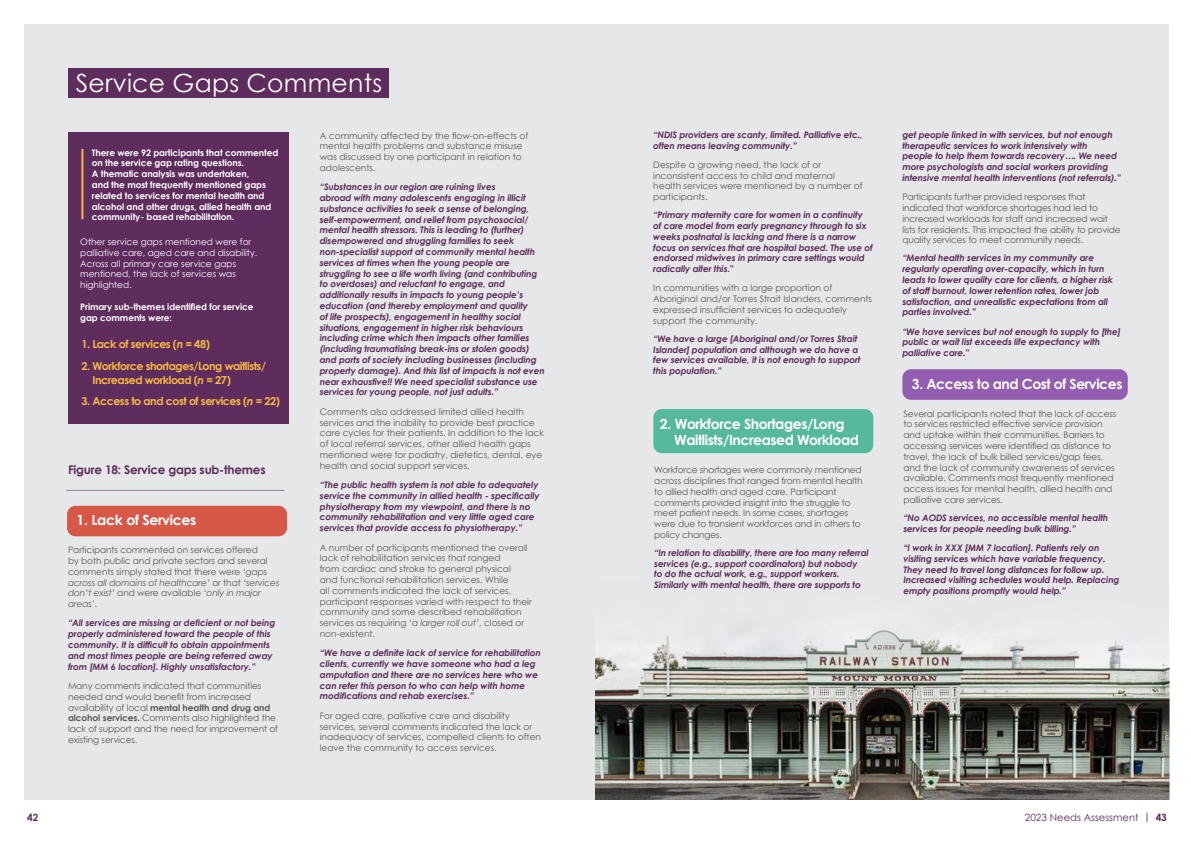
<style>
.page{position:relative;width:1191px;height:842px;background:#fff}
.page>*{position:absolute;margin:0;border:0;box-sizing:border-box;transform-origin:0 0}
.t1{font:25.1px "Century Gothic";letter-spacing:.01em;color:#fff}
.t2{font:700 14px/16.8px "Century Gothic";letter-spacing:-.03em;color:#fff}
.t3{font:700 12px "Century Gothic";letter-spacing:-.02em;color:#5e2c5d}
.t4{font:700 11px/14px "Century Gothic";letter-spacing:-.04em;color:#f7b942}
.t5{font:10px "Century Gothic";color:#5e2c5d}
.t6{font:700 10px "Century Gothic";color:#5e2c5d}
.t7{font:italic 700 9px/10.8px "Century Gothic";letter-spacing:-.015em;color:#5e2c5d}
.t8{font:9px/10.8px "Century Gothic";letter-spacing:-.005em;color:#58595b}
.t9{font:700 9px/10.8px "Century Gothic";letter-spacing:-.01em;color:#fff}
.t10{font:9px/10.8px "Century Gothic";color:#fff}
.s1{font-style:italic}
.s2{font-weight:700}
.s3{font-style:normal}
</style>
<div class="page">
<div style="left:25px;top:24px;width:1144px;height:775px;background:#e6e7e8"></div>
<div style="left:68px;top:68px;width:321px;height:30px;background:#5e2c5d"></div>
<hr style="left:66px;top:490px;width:218px;height:1px;background:#9b7f99">
<div style="left:67px;top:506px;width:220px;height:30px;background:#d75846;border-radius:9px"></div>
<div style="left:902px;top:369px;width:225px;height:31px;background:#935db1;border-radius:9px"></div>
<img style="left:595px;top:630px;width:574px;height:169px">
<div style="left:653px;top:409px;width:220px;height:44px;background:#56b99e;border-radius:9px"></div>
<div style="left:68px;top:133px;width:220px;height:291px;background:#5e2c5d"></div>
<hr style="left:81px;top:149px;width:2px;height:70px;background:#f7b942">
<h1 class="t1" style="left:76px;top:67px;width:308px">Service Gaps Comments</h1>
<p class="t9" style="left:92px;top:147px;width:188px">There were 92 participants that commented on the service gap rating questions.<br>A thematic analysis was undertaken,<br>and the most frequently mentioned gaps related to services for mental health and alcohol and other drugs, allied health and community- based rehabilitation.</p>
<p class="t10" style="left:80px;top:236px;width:178px">Other service gaps mentioned were for palliative care, aged care and disability.<br>Across all primary care service gaps mentioned, the lack of services was highlighted.</p>
<p class="t9" style="left:80px;top:301px;width:175px">Primary sub-themes identified for service gap comments were:</p>
<p class="t4" style="left:81px;top:337px;width:130px">1. Lack of services (<span class="s1">n</span> = 48)</p>
<p class="t4" style="left:92px;top:358px;width:175px;text-indent:-11px">2. Workforce shortages/Long waitlists/<br>Increased workload (<span class="s1">n</span> = 27)</p>
<p class="t4" style="left:81px;top:394px;width:200px">3. Access to and cost of services (<span class="s1">n</span> = 22)</p>
<h3 class="t3" style="left:68px;top:462px;width:199px">Figure 18: Service gaps sub-themes</h3>
<h2 class="t2" style="left:77px;top:511px;width:121px">1. Lack of Services</h2>
<p class="t8" style="left:68px;top:544px;width:213px">Participants commented on services offered<br>by both public and private sectors and several comments simply stated that there were <span class="s1">‘gaps across all domains of healthcare’</span> or that <span class="s1">‘services don’t exist’</span> and were available <span class="s1">‘only in major areas’.</span></p>
<p class="t7" style="left:68px;top:617px;width:209px">“All services are missing or deficient or not being properly administered toward the people of this community. It is difficult to obtain appointments and most times people are being referred away from [MM 6 location]. Highly unsatisfactory.”</p>
<p class="t8" style="left:68px;top:680px;width:212px">Many comments indicated that communities needed and would benefit from increased availability of local <span class="s2">mental health and drug and alcohol services.</span> Comments also highlighted the lack of support and the need for improvement of existing services.</p>
<p class="t8" style="left:320px;top:130px;width:210px">A community affected by the flow-on-effects of mental health problems and substance misuse was discussed by one participant in relation to adolescents.</p>
<p class="t7" style="left:320px;top:181px;width:226px">“Substances in our region are ruining lives<br>abroad with many adolescents engaging in illicit substance activities to seek a sense of belonging, self-empowerment, and relief from psychosocial/ mental health stressors. This is leading to (further) disempowered and struggling families to seek non-specialist support at community mental health services at times when the young people are struggling to see a life worth living (and contributing to overdoses) and reluctant to engage, and additionally results in impacts to young people’s education (and thereby employment and quality<br>of life prospects), engagement in healthy social situations, engagement in higher risk behaviours including crime which then impacts other families (including traumatising break-ins or stolen goods) and parts of society including businesses (including property damage). And this list of impacts is not even near exhaustive!! We need specialist substance use services for young people, not just adults.”</p>
<p class="t8" style="left:320px;top:406px;width:226px">Comments also addressed limited allied health services and the inability to provide best practice care cycles for their patients. In addition to the lack of local referral services, other allied health gaps mentioned were for podiatry, dietetics, dental, eye health and social support services.</p>
<p class="t7" style="left:320px;top:479px;width:221px">“The public health system is not able to adequately service the community in allied health - specifically physiotherapy from my viewpoint, and there is no community rehabilitation and very little aged care services that provide access to physiotherapy.”</p>
<p class="t8" style="left:320px;top:542px;width:213px">A number of participants mentioned the overall lack of rehabilitation services that ranged<br>from cardiac and stroke to general physical<br>and functional rehabilitation services. While<br>all comments indicated the lack of services, participant responses varied with respect to their community and some described rehabilitation services as requiring <span class="s1">‘a larger roll out’</span>, closed or non-existent.</p>
<p class="t7" style="left:320px;top:647px;width:223px">“We have a definite lack of service for rehabilitation clients, currently we have someone who had a leg amputation and there are no services here who we can refer this person to who can help with home modifications and rehab exercises.”</p>
<p class="t8" style="left:320px;top:710px;width:223px">For aged care, palliative care and disability services, several comments indicated the lack or inadequacy of services, compelled clients to often leave the community to access services.</p>
<p class="t7" style="left:653px;top:129px;width:211px">“NDIS providers are scanty, limited. Palliative etc., often means leaving community.”</p>
<p class="t8" style="left:653px;top:159px;width:211px">Despite a growing need, the lack of or inconsistent access to child and maternal health services were mentioned by a number of participants.</p>
<p class="t7" style="left:653px;top:209px;width:221px">“Primary maternity care for women in a continuity of care model from early pregnancy through to six weeks postnatal is lacking and there is a narrow focus on services that are hospital based. The use of endorsed midwives in primary care settings would radically alter this<span class="s3">.”</span></p>
<p class="t8" style="left:653px;top:283px;width:220px">In communities with a large proportion of Aboriginal and/or Torres Strait Islanders, comments expressed insufficient services to adequately support the community.</p>
<p class="t7" style="left:653px;top:333px;width:209px">“We have a large [Aboriginal and/or Torres Strait Islander] population and although we do have a few services available, it is not enough to support this population.”</p>
<h2 class="t2" style="left:674px;top:415px;width:186px;text-indent:-14px">2. Workforce Shortages/Long<br>Waitlists/Increased Workload</h2>
<p class="t8" style="left:654px;top:464px;width:210px">Workforce shortages were commonly mentioned across disciplines that ranged from mental health to allied health and aged care. Participant comments provided insight into the struggle to meet patient needs. In some cases, shortages were due to transient workforces and in others to policy changes.</p>
<p class="t7" style="left:654px;top:547px;width:216px">“In relation to disability, there are too many referral services (e.g., support coordinators) but nobody<br>to do the actual work, e.g., support workers.<br>Similarly with mental health, there are supports to</p>
<p class="t7" style="left:902px;top:129px;width:220px">get people linked in with services, but not enough therapeutic services to work intensively with<br>people to help them towards recovery…. We need more psychologists and social workers providing intensive mental health interventions (not referrals).”</p>
<p class="t8" style="left:902px;top:191px;width:220px">Participants further provided responses that indicated that workforce shortages had led to increased workloads for staff and increased wait lists for residents. This impacted the ability to provide quality services to meet community needs.</p>
<p class="t7" style="left:902px;top:252px;width:212px">“Mental health services in my community are regularly operating over-capacity, which in turn leads to lower quality care for clients, a higher risk of staff burnout, lower retention rates, lower job satisfaction, and unrealistic expectations from all parties involved.”</p>
<p class="t7" style="left:902px;top:326px;width:220px">“We have services but not enough to supply to [the] public or wait list exceeds life expectancy with palliative care.<span class="s3">”</span></p>
<h2 class="t2" style="left:912px;top:375px;width:212px">3. Access to and Cost of Services</h2>
<p class="t8" style="left:903px;top:408px;width:214px">Several participants noted that the lack of access to services restricted effective service provision and uptake within their communities. Barriers to accessing services were identified as distance to travel, the lack of bulk billed services/gap fees, and the lack of community awareness of services available. Comments most frequently mentioned access issues for mental health, allied health and palliative care services.</p>
<p class="t7" style="left:903px;top:512px;width:206px">“No AODS services, no accessible mental health services for people needing bulk billing.”</p>
<p class="t7" style="left:903px;top:542px;width:218px">“I work in XXX [MM 7 location]. Patients rely on visiting services which have variable frequency.<br>They need to travel long distances for follow up.<br>Increased visiting schedules would help. Replacing empty positions promptly would help.”</p>
<p class="t6" style="left:27px;top:811px;width:13px">42</p>
<p class="t5" style="left:1025px;top:811px;width:143px">2023 Needs Assessment <span class="s2">| 43</span></p>
</div>
